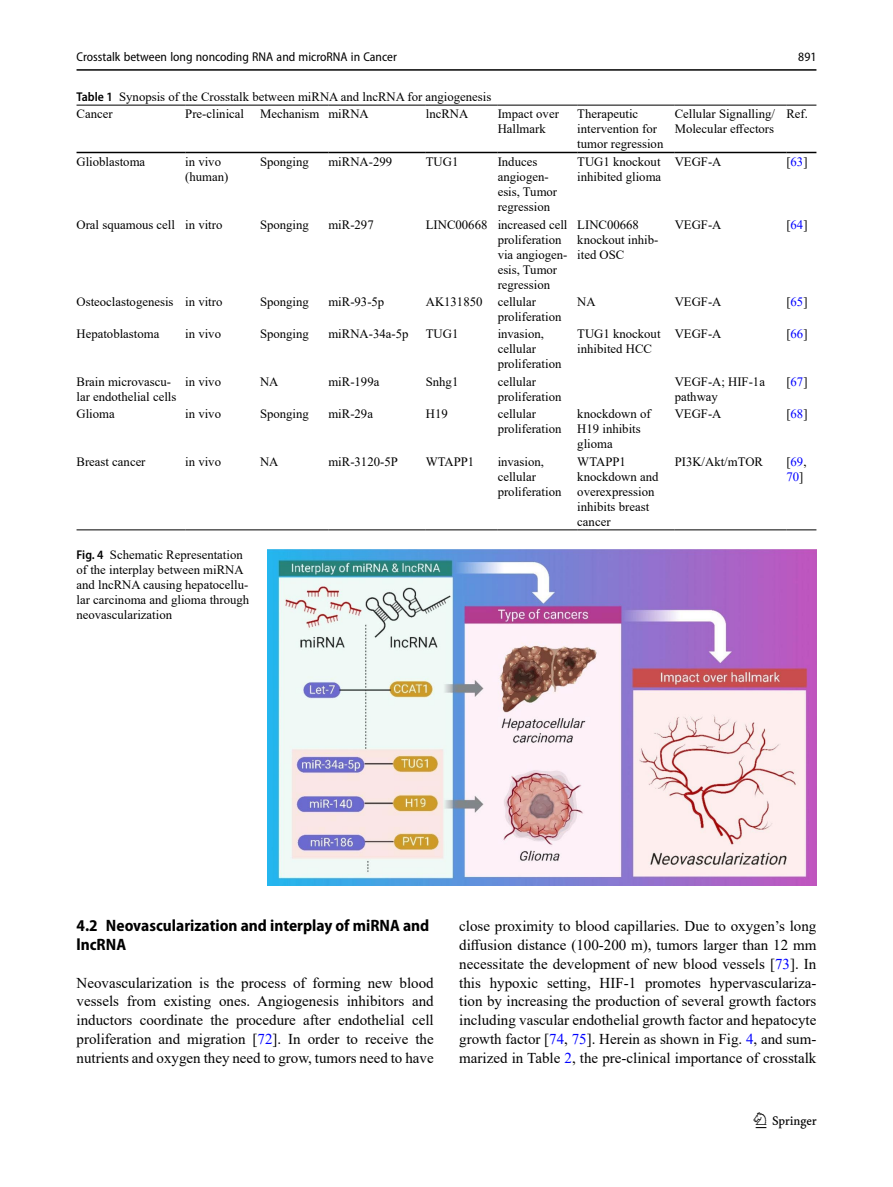
<style>
.page{position:relative;width:893px;height:1187px;background:#fff}
.page>*{position:absolute;margin:0;border:0;box-sizing:border-box;transform-origin:0 0}
.t1{font:22.5px "Springnew";color:#000}
.Head_2{font:700 semi-condensed 16.5px/18.8px "Myriad Pro";color:#000}
.Body_Text{font:15px/18.8px "Times New Roman";color:#000;text-align:justify}
.Table_Body{font:12.75px/15px "Times New Roman";color:#000}
.Table_Head{font:12.75px/15px "Times New Roman";color:#000}
.Figure_Caption_Side{font:12.75px/15px "Times New Roman";color:#000}
.Table_Caption{font:12.75px "Times New Roman";color:#000}
.t2{font:semi-condensed 12.75px "Myriad Pro";color:#000}
.Table_Body-2{font:12.75px/15px "Times New Roman";color:#00f}
.s1{font-family:"Myriad Pro";font-weight:600;font-stretch:semi-condensed}
.s2{color:#00f}
.s3{color:#000}
</style>
<div class="page">
<hr style="left:77px;top:69px;width:739px;height:2px;background:#000">
<hr style="left:77px;top:152px;width:108px;height:1px;background:#000">
<hr style="left:185px;top:105px;width:75px;height:1px;background:#000">
<hr style="left:185px;top:152px;width:75px;height:1px;background:#000">
<hr style="left:260px;top:105px;width:68px;height:1px;background:#000">
<hr style="left:260px;top:152px;width:68px;height:1px;background:#000">
<hr style="left:328px;top:105px;width:98px;height:1px;background:#000">
<hr style="left:328px;top:152px;width:98px;height:1px;background:#000">
<hr style="left:426px;top:105px;width:72px;height:1px;background:#000">
<hr style="left:426px;top:152px;width:72px;height:1px;background:#000">
<hr style="left:498px;top:105px;width:79px;height:1px;background:#000">
<hr style="left:498px;top:152px;width:79px;height:1px;background:#000">
<hr style="left:577px;top:105px;width:98px;height:1px;background:#000">
<hr style="left:577px;top:152px;width:98px;height:1px;background:#000">
<hr style="left:675px;top:105px;width:111px;height:1px;background:#000">
<hr style="left:675px;top:152px;width:111px;height:1px;background:#000">
<hr style="left:786px;top:105px;width:30px;height:1px;background:#000">
<hr style="left:786px;top:152px;width:30px;height:1px;background:#000">
<hr style="left:77px;top:529px;width:108px;height:1px;background:#000">
<hr style="left:185px;top:529px;width:75px;height:1px;background:#000">
<hr style="left:260px;top:529px;width:68px;height:1px;background:#000">
<hr style="left:328px;top:529px;width:98px;height:1px;background:#000">
<hr style="left:426px;top:529px;width:72px;height:1px;background:#000">
<hr style="left:498px;top:529px;width:79px;height:1px;background:#000">
<hr style="left:577px;top:529px;width:98px;height:1px;background:#000">
<hr style="left:675px;top:529px;width:111px;height:1px;background:#000">
<hr style="left:786px;top:529px;width:30px;height:1px;background:#000">
<hr style="left:77px;top:105px;width:108px;height:1px;background:#000">
<img style="left:268px;top:549px;width:548px;height:336px">
<p class="t2" style="left:77px;top:49px;width:322px">Crosstalk between long noncoding RNA and microRNA in Cancer</p>
<p class="t2" style="left:798px;top:49px;width:20px">891</p>
<p class="Table_Caption" style="left:77px;top:88px;width:416px"><span class="s1">Table 1</span> Synopsis of the Crosstalk between miRNA and lncRNA for angiogenesis</p>
<p class="Table_Head" style="left:77px;top:106px;width:38px">Cancer</p>
<p class="Table_Head" style="left:185px;top:106px;width:60px">Pre-clinical</p>
<p class="Table_Head" style="left:260px;top:106px;width:61px">Mechanism</p>
<p class="Table_Head" style="left:328px;top:106px;width:42px">miRNA</p>
<p class="Table_Head" style="left:426px;top:106px;width:44px">lncRNA</p>
<p class="Table_Head" style="left:498px;top:106px;width:63px">Impact over<br>Hallmark</p>
<p class="Table_Head" style="left:577px;top:106px;width:88px">Therapeutic intervention for tumor regression</p>
<p class="Table_Head" style="left:675px;top:106px;width:102px">Cellular Signalling/<br>Molecular effectors</p>
<p class="Table_Head" style="left:786px;top:106px;width:23px">Ref.</p>
<p class="Table_Body" style="left:77px;top:154px;width:70px">Glioblastoma</p>
<p class="Table_Body" style="left:185px;top:154px;width:45px">in vivo (human)</p>
<p class="Table_Body" style="left:260px;top:154px;width:50px">Sponging</p>
<p class="Table_Body" style="left:328px;top:154px;width:65px">miRNA-299</p>
<p class="Table_Body" style="left:426px;top:154px;width:34px">TUG1</p>
<p class="Table_Body" style="left:498px;top:154px;width:61px">Induces angiogen&shy;esis, Tumor regression</p>
<p class="Table_Body" style="left:577px;top:154px;width:85px">TUG1 knockout inhibited glioma</p>
<p class="Table_Body" style="left:675px;top:154px;width:48px">VEGF-A</p>
<p class="Table_Body" style="left:786px;top:154px;width:23px">[<span class="s2">63</span>]</p>
<p class="Table_Body" style="left:77px;top:216px;width:100px">Oral squamous cell</p>
<p class="Table_Body" style="left:185px;top:216px;width:39px">in vitro</p>
<p class="Table_Body" style="left:260px;top:216px;width:50px">Sponging</p>
<p class="Table_Body" style="left:328px;top:216px;width:47px">miR-297</p>
<p class="Table_Body" style="left:426px;top:216px;width:63px">LINC00668</p>
<p class="Table_Body" style="left:498px;top:216px;width:71px">increased cell proliferation via angiogen&shy;esis, Tumor regression</p>
<p class="Table_Body" style="left:577px;top:216px;width:83px">LINC00668 knockout inhib&shy;ited OSC</p>
<p class="Table_Body" style="left:675px;top:216px;width:48px">VEGF-A</p>
<p class="Table_Body" style="left:786px;top:216px;width:23px">[<span class="s2">64</span>]</p>
<p class="Table_Body" style="left:77px;top:294px;width:99px">Osteoclastogenesis</p>
<p class="Table_Body" style="left:185px;top:294px;width:39px">in vitro</p>
<p class="Table_Body" style="left:260px;top:294px;width:50px">Sponging</p>
<p class="Table_Body" style="left:328px;top:294px;width:57px">miR-93-5p</p>
<p class="Table_Body" style="left:426px;top:294px;width:58px">AK131850</p>
<p class="Table_Body" style="left:498px;top:294px;width:65px">cellular proliferation</p>
<p class="Table_Body" style="left:577px;top:294px;width:20px">NA</p>
<p class="Table_Body" style="left:675px;top:294px;width:48px">VEGF-A</p>
<p class="Table_Body" style="left:786px;top:294px;width:23px">[<span class="s2">65</span>]</p>
<p class="Table_Body" style="left:77px;top:326px;width:84px">Hepatoblastoma</p>
<p class="Table_Body" style="left:185px;top:326px;width:37px">in vivo</p>
<p class="Table_Body" style="left:260px;top:326px;width:50px">Sponging</p>
<p class="Table_Body" style="left:328px;top:326px;width:82px">miRNA-34a-5p</p>
<p class="Table_Body" style="left:426px;top:326px;width:34px">TUG1</p>
<p class="Table_Body" style="left:498px;top:326px;width:65px">invasion, cellular proliferation</p>
<p class="Table_Body" style="left:577px;top:326px;width:85px">TUG1 knockout inhibited HCC</p>
<p class="Table_Body" style="left:675px;top:326px;width:48px">VEGF-A</p>
<p class="Table_Body" style="left:786px;top:326px;width:23px">[<span class="s2">66</span>]</p>
<p class="Table_Body" style="left:77px;top:373px;width:101px">Brain microvascu&shy;lar endothelial cells</p>
<p class="Table_Body" style="left:185px;top:373px;width:37px">in vivo</p>
<p class="Table_Body" style="left:260px;top:373px;width:20px">NA</p>
<p class="Table_Body" style="left:328px;top:373px;width:52px">miR-199a</p>
<p class="Table_Body" style="left:426px;top:373px;width:34px">Snhg1</p>
<p class="Table_Body" style="left:498px;top:373px;width:65px">cellular proliferation</p>
<p class="Table_Body" style="left:675px;top:373px;width:92px">VEGF-A; HIF-1a pathway</p>
<p class="Table_Body" style="left:786px;top:373px;width:23px">[<span class="s2">67</span>]</p>
<p class="Table_Body" style="left:77px;top:406px;width:40px">Glioma</p>
<p class="Table_Body" style="left:185px;top:406px;width:37px">in vivo</p>
<p class="Table_Body" style="left:260px;top:406px;width:50px">Sponging</p>
<p class="Table_Body" style="left:328px;top:406px;width:46px">miR-29a</p>
<p class="Table_Body" style="left:426px;top:406px;width:23px">H19</p>
<p class="Table_Body" style="left:498px;top:406px;width:65px">cellular proliferation</p>
<p class="Table_Body" style="left:577px;top:406px;width:75px">knockdown of<br>H19 inhibits glioma</p>
<p class="Table_Body" style="left:675px;top:406px;width:48px">VEGF-A</p>
<p class="Table_Body" style="left:786px;top:406px;width:23px">[<span class="s2">68</span>]</p>
<p class="Table_Body" style="left:77px;top:453px;width:71px">Breast cancer</p>
<p class="Table_Body" style="left:185px;top:453px;width:37px">in vivo</p>
<p class="Table_Body" style="left:260px;top:453px;width:20px">NA</p>
<p class="Table_Body" style="left:328px;top:453px;width:71px">miR-3120-5P</p>
<p class="Table_Body" style="left:426px;top:453px;width:50px">WTAPP1</p>
<p class="Table_Body" style="left:498px;top:453px;width:65px">invasion, cellular proliferation</p>
<p class="Table_Body" style="left:577px;top:453px;width:83px">WTAPP1 knockdown and overexpression inhibits breast cancer</p>
<p class="Table_Body" style="left:675px;top:453px;width:90px">PI3K/Akt/mTOR</p>
<p class="Table_Body-2" style="left:786px;top:453px;width:22px"><span class="s3">[</span>69<span class="s3">,<br></span>70<span class="s3">]</span></p>
<p class="Figure_Caption_Side" style="left:77px;top:547px;width:174px"><span class="s1">Fig. 4</span> Schematic Representation of the interplay between miRNA and lncRNA causing hepatocellu&shy;lar carcinoma and glioma through neovascularization</p>
<p class="Head_2" style="left:77px;top:916px;width:354px">4.2 Neovascularization and interplay of miRNA and lncRNA</p>
<p class="Body_Text" style="left:77px;top:972px;width:359px">Neovascularization is the process of forming new blood vessels from existing ones. Angiogenesis inhibitors and inductors coordinate the procedure after endothelial cell proliferation and migration [<span class="s2">72</span>]. In order to receive the nutrients and oxygen they need to grow, tumors need to have</p>
<p class="Body_Text" style="left:459px;top:916px;width:359px">close proximity to blood capillaries. Due to oxygen’s long diffusion distance (100-200 m), tumors larger than 12 mm necessitate the development of new blood vessels [<span class="s2">73</span>]. In this hypoxic setting, HIF-1 promotes hypervasculariza&shy;tion by increasing the production of several growth factors including vascular endothelial growth factor and hepatocyte growth factor [<span class="s2">74</span>, <span class="s2">75</span>]. Herein as shown in Fig. <span class="s2">4</span>, and sum&shy;marized in Table <span class="s2">2</span>, the pre-clinical importance of crosstalk</p>
<h1 class="t1" style="left:756px;top:1107px;width:63px">1 3</h1>
</div>
